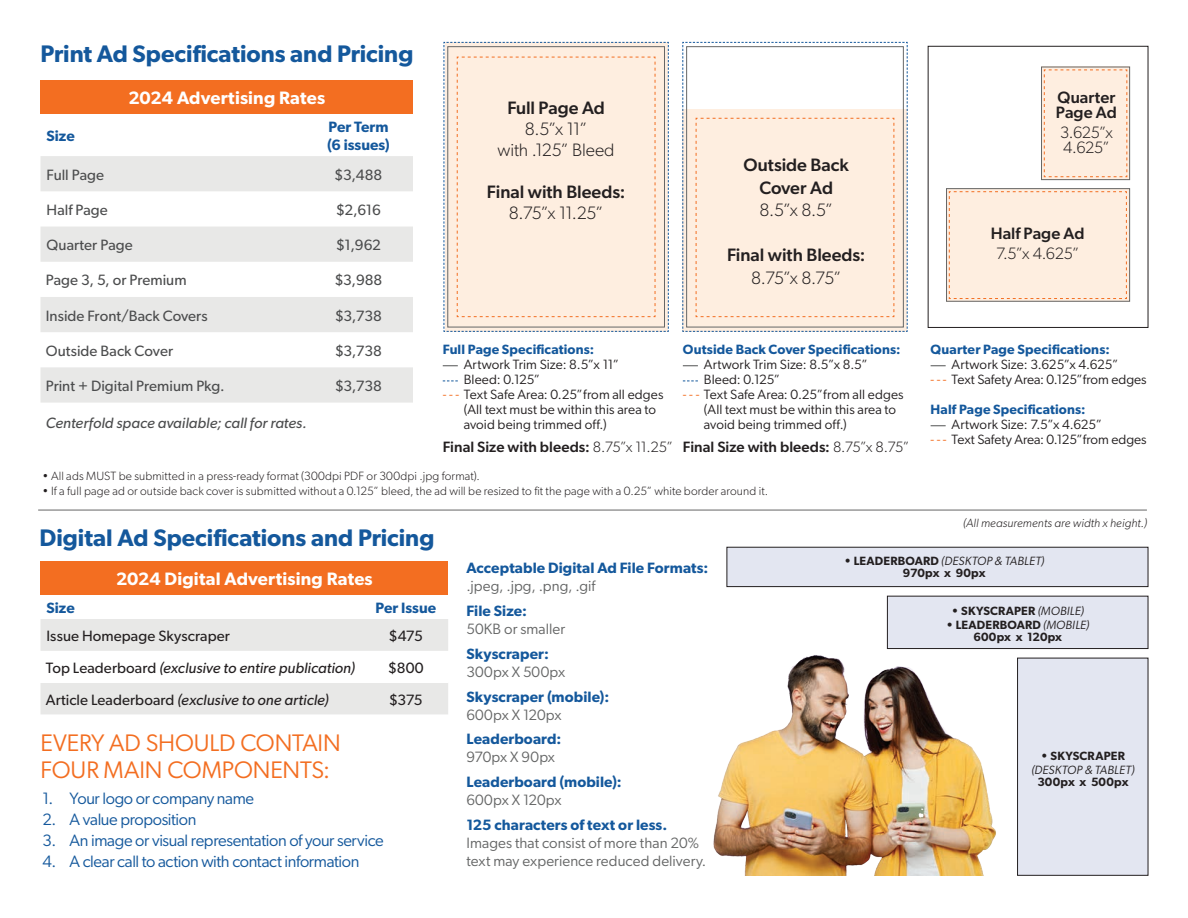
<style>
.page{position:relative;width:1188px;height:918px;background:#fff}
.page>*{position:absolute;margin:0;border:0;box-sizing:border-box;transform-origin:0 0}
.t1{font:600 24px "Gibson";color:#14589c}
.t2{font:24px/27px "Gibson";letter-spacing:-.005em;color:#f36e21}
.t3{font:500 18px/22.5px "Gibson";letter-spacing:-.005em;color:#231f20;text-align:center}
.table_heading{font:600 18px "Gibson";letter-spacing:.01em;color:#fff}
.t4{font:300 18px/21px "Gibson";letter-spacing:-.01em;color:#231f20;text-align:center}
.t5{font:16.5px "Gibson";letter-spacing:-.02em;color:#14589c}
.t6{font:300 16.5px/15px "Gibson";letter-spacing:-.02em;color:#231f20}
.t7{font:500 16.5px/15px "Gibson";letter-spacing:.005em;color:#231f20}
.table_heading_2{font:600 15px/18px "Gibson";letter-spacing:.005em;color:#14589c}
.Body{font:15px "Gibson";letter-spacing:.005em;color:#4b4c4d}
.t8{font:15px/18px "Gibson";letter-spacing:.005em;color:#656666}
.Body-2{font:italic 15px "Gibson";letter-spacing:.005em;color:#231f20}
.t9{font:500 15px "Gibson";letter-spacing:.005em;color:#231f20}
.Body-3{font:italic 15px "Gibson";letter-spacing:.005em;color:#4b4c4d}
.Body-4{font:15px "Gibson";letter-spacing:.005em;color:#231f20}
.t10{font:13.5px/15px "Gibson";letter-spacing:.005em;color:#231f20}
.t11{font:600 13.5px/15px "Gibson";letter-spacing:.015em;color:#14589c}
.t12{font:300 12px "Gibson";letter-spacing:.01em;color:#231f20}
.t13{font:600 12px/12px "Gibson";letter-spacing:.015em;color:#231f20;text-align:center}
.t14{font:italic 300 12px "Gibson";letter-spacing:.01em;color:#231f20}
.t15{font:italic 12px/13.5px "Gibson";letter-spacing:.01em;color:#231f20;text-align:center}
.s1{font-weight:500}
.s2{font-weight:300}
.s3{font-weight:600;color:#14589c}
.s4{color:#f36e21}
.s5{font-weight:400;color:#231f20}
.s6{font-style:normal}
.s7{font-weight:400;color:#656666}
.s8{font-weight:400;font-style:italic}
.s9{font-weight:600;font-style:normal}
</style>
<div class="page">
<div style="left:40px;top:561px;width:408px;height:34px;background:#f36e21"></div>
<div style="left:40px;top:619px;width:408px;height:95px;background:#e8e8e7"></div>
<div style="left:40px;top:651px;width:324px;height:32px;background:#fff"></div>
<div style="left:364px;top:651px;width:84px;height:32px;background:#fff"></div>
<div style="left:40px;top:80px;width:373px;height:34px;background:#f36e21"></div>
<svg style="left:40px;top:156px;width:373px;height:247px;fill:#e8e8e7"></svg>
<svg style="left:443px;top:365px;width:15px;height:1px"></svg>
<svg style="left:443px;top:381px;width:15px;height:1px"></svg>
<svg style="left:683px;top:365px;width:15px;height:1px"></svg>
<svg style="left:683px;top:381px;width:15px;height:1px"></svg>
<svg style="left:931px;top:365px;width:15px;height:1px"></svg>
<svg style="left:931px;top:425px;width:15px;height:1px"></svg>
<svg style="left:444px;top:42px;width:225px;height:290px;background:#e9ded4"></svg>
<div style="left:456px;top:56px;width:200px;height:261px;background:#feeee0"></div>
<svg style="left:682px;top:42px;width:226px;height:290px"></svg>
<div style="left:928px;top:46px;width:220px;height:282px;border:1px solid #231f20"></div>
<div style="left:1041px;top:67px;width:89px;height:113px;border:1px solid #656666"></div>
<div style="left:1044px;top:69px;width:84px;height:108px;background:#feeee0"></div>
<div style="left:946px;top:188px;width:184px;height:114px;background:#feeee0"></div>
<div style="left:946px;top:188px;width:184px;height:114px;border:1px solid #656666"></div>
<svg style="left:949px;top:191px;width:178px;height:108px"></svg>
<img style="left:713px;top:655px;width:283px;height:221px">
<hr style="left:38px;top:510px;width:1109px;height:1px;background:#656666">
<div style="left:727px;top:547px;width:421px;height:40px;background:#e3e6f1;border:1px solid #231f20"></div>
<div style="left:887px;top:596px;width:261px;height:53px;background:#e3e6f1;border:1px solid #231f20"></div>
<div style="left:1017px;top:658px;width:131px;height:218px;background:#e3e6f1;border:1px solid #231f20"></div>
<p class="t1" style="left:40px;top:40px;width:374px">Print Ad Specifications and Pricing</p>
<p class="table_heading" style="left:128px;top:87px;width:198px">2024 Advertising Rates</p>
<p class="table_heading_2" style="left:47px;top:127px;width:30px">Size</p>
<p class="table_heading_2" style="left:327px;top:118px;width:64px">Per Term (6 issues)</p>
<p class="Body" style="left:47px;top:166px;width:59px">Full Page</p>
<p class="Body" style="left:335px;top:166px;width:49px">$3,488</p>
<p class="Body" style="left:47px;top:201px;width:63px">Half Page</p>
<p class="Body" style="left:336px;top:201px;width:46px">$2,616</p>
<p class="Body" style="left:47px;top:236px;width:88px">Quarter Page</p>
<p class="Body" style="left:336px;top:236px;width:46px">$1,962</p>
<p class="Body" style="left:46px;top:271px;width:142px">Page 3, 5, or Premium</p>
<p class="Body" style="left:335px;top:271px;width:49px">$3,988</p>
<p class="Body" style="left:46px;top:306px;width:163px">Inside Front/Back Covers</p>
<p class="Body" style="left:335px;top:306px;width:48px">$3,738</p>
<p class="Body" style="left:46px;top:342px;width:129px">Outside Back Cover</p>
<p class="Body" style="left:335px;top:342px;width:48px">$3,738</p>
<p class="Body" style="left:46px;top:377px;width:180px">Print + Digital Premium Pkg.</p>
<p class="Body" style="left:335px;top:377px;width:48px">$3,738</p>
<p class="Body-3" style="left:46px;top:413px;width:262px">Centerfold space available; call for rates.</p>
<p class="t4" style="left:498px;top:97px;width:119px"><span class="s1">Full Page Ad<br></span>8.5”x 11”<br>with .125” Bleed</p>
<p class="t3" style="left:487px;top:180px;width:140px;line-height:21px">Final with Bleeds:<br><span class="s2">8.75”x 11.25”</span></p>
<p class="t3" style="left:744px;top:153px;width:107px">Outside Back<br>Cover Ad<br><span class="s2">8.5”x 8.5”</span></p>
<p class="t3" style="left:727px;top:243px;width:140px">Final with Bleeds:<br><span class="s2">8.75”x 8.75”</span></p>
<p class="t10" style="left:464px;top:342px;width:157px;text-indent:-21px"><span class="s3">Full Page Specifications:<br></span>Artwork Trim Size: 8.5”x 11”<br>Bleed: 0.125”</p>
<p class="t10" style="left:464px;top:387px;width:201px;text-indent:-21px"><span class="s4">- - -</span> Text Safe Area: 0.25”from all edges (All text must be within this area to avoid being trimmed off.)</p>
<p class="t9" style="left:443px;top:438px;width:232px">Final Size with bleeds: <span class="s2">8.75”x 11.25”</span></p>
<p class="t10" style="left:704px;top:342px;width:198px;text-indent:-21px"><span class="s3">Outside Back Cover Specifications:<br></span>Artwork Trim Size: 8.5”x 8.5”<br>Bleed: 0.125”</p>
<p class="t10" style="left:704px;top:387px;width:201px;text-indent:-21px"><span class="s4">- - -</span> Text Safe Area: 0.25”from all edges (All text must be within this area to avoid being trimmed off.)</p>
<p class="t9" style="left:683px;top:438px;width:228px">Final Size with bleeds: <span class="s2">8.75”x 8.75”</span></p>
<p class="t12" style="left:43px;top:468px;width:439px">• All ads MUST be submitted in a press-ready format (300dpi PDF or 300dpi .jpg format).</p>
<p class="t12" style="left:43px;top:483px;width:727px">• If a full page ad or outside back cover is submitted without a 0.125” bleed, the ad will be resized to fit the page with a 0.25” white border around it.</p>
<p class="t1" style="left:40px;top:524px;width:396px">Digital Ad Specifications and Pricing</p>
<p class="t7" style="left:1056px;top:90px;width:63px">Quarter<br>Page Ad</p>
<p class="t6" style="left:1060px;top:124px;width:54px">3.625”x<br>4.625”</p>
<p class="t6" style="left:991px;top:224px;width:95px;line-height:19.5px;text-align:center"><span class="s1">Half Page Ad<br></span>7.5”x 4.625”</p>
<p class="t11" style="left:952px;top:342px;width:168px;text-indent:-21px">Quarter Page Specifications:<br><span class="s5">Artwork Size: 3.625”x 4.625”</span></p>
<p class="t10" style="left:931px;top:372px;width:218px"><span class="s4">- - -</span> Text Safety Area: 0.125”from edges</p>
<p class="t11" style="left:952px;top:402px;width:152px;text-indent:-21px">Half Page Specifications:<br><span class="s5">Artwork Size: 7.5”x 4.625”</span></p>
<p class="t10" style="left:931px;top:432px;width:218px"><span class="s4">- - -</span> Text Safety Area: 0.125”from edges</p>
<p class="t14" style="left:963px;top:516px;width:185px">(All measurements are width x height.)</p>
<p class="table_heading" style="left:116px;top:568px;width:258px">2024 Digital Advertising Rates</p>
<p class="table_heading_2" style="left:47px;top:599px;width:30px">Size</p>
<p class="table_heading_2" style="left:376px;top:599px;width:62px">Per Issue</p>
<p class="Body-4" style="left:47px;top:627px;width:185px">Issue Homepage Skyscraper</p>
<p class="Body-4" style="left:389px;top:627px;width:35px">$475</p>
<p class="Body-2" style="left:46px;top:659px;width:311px"><span class="s6">Top Leaderboard</span> (exclusive to entire publication)</p>
<p class="Body-4" style="left:388px;top:659px;width:37px">$800</p>
<p class="Body-2" style="left:46px;top:690px;width:284px"><span class="s6">Article Leaderboard</span> (exclusive to one article)</p>
<p class="Body-4" style="left:389px;top:690px;width:35px">$375</p>
<p class="t2" style="left:40px;top:729px;width:302px">EVERY AD SHOULD CONTAIN<br>FOUR MAIN COMPONENTS:</p>
<p class="t5" style="left:43px;top:789px;width:213px">1. Your logo or company name</p>
<p class="t5" style="left:43px;top:810px;width:155px">2. A value proposition</p>
<p class="t5" style="left:43px;top:831px;width:343px">3. An image or visual representation of your service</p>
<p class="t5" style="left:43px;top:852px;width:318px">4. A clear call to action with contact information</p>
<p class="table_heading_2" style="left:466px;top:559px;width:243px">Acceptable Digital Ad File Formats: <span class="s7">.jpeg, .jpg, .png, .gif</span></p>
<p class="t8" style="left:466px;top:602px;width:100px"><span class="s3">File Size:<br></span>50KB or smaller</p>
<p class="table_heading_2" style="left:466px;top:644px;width:100px">Skyscraper:<br><span class="s7">300px X 500px</span></p>
<p class="table_heading_2" style="left:466px;top:687px;width:144px">Skyscraper (mobile):<br><span class="s7">600px X 120px</span></p>
<p class="table_heading_2" style="left:466px;top:730px;width:96px">Leaderboard:<br><span class="s7">970px X 90px</span></p>
<p class="table_heading_2" style="left:466px;top:773px;width:157px">Leaderboard (mobile):<br><span class="s7">600px X 120px</span></p>
<p class="t8" style="left:466px;top:815px;width:241px"><span class="s3">125 characters of text or less.<br></span>Images that consist of more than 20% text may experience reduced delivery.</p>
<p class="t13" style="left:844px;top:554px;width:202px">• LEADERBOARD <span class="s8">(DESKTOP &amp; TABLET)<br></span>970px x 90px</p>
<p class="t13" style="left:952px;top:605px;width:134px">• SKYSCRAPER <span class="s8">(MOBILE)</span></p>
<p class="t13" style="left:946px;top:618px;width:145px">• LEADERBOARD <span class="s8">(MOBILE)<br></span>600px x 120px</p>
<p class="t15" style="left:1031px;top:749px;width:105px"><span class="s9">• SKYSCRAPER </span>(DESKTOP &amp; TABLET)</p>
<p class="t13" style="left:1037px;top:775px;width:93px">300px x 500px</p>
</div>
